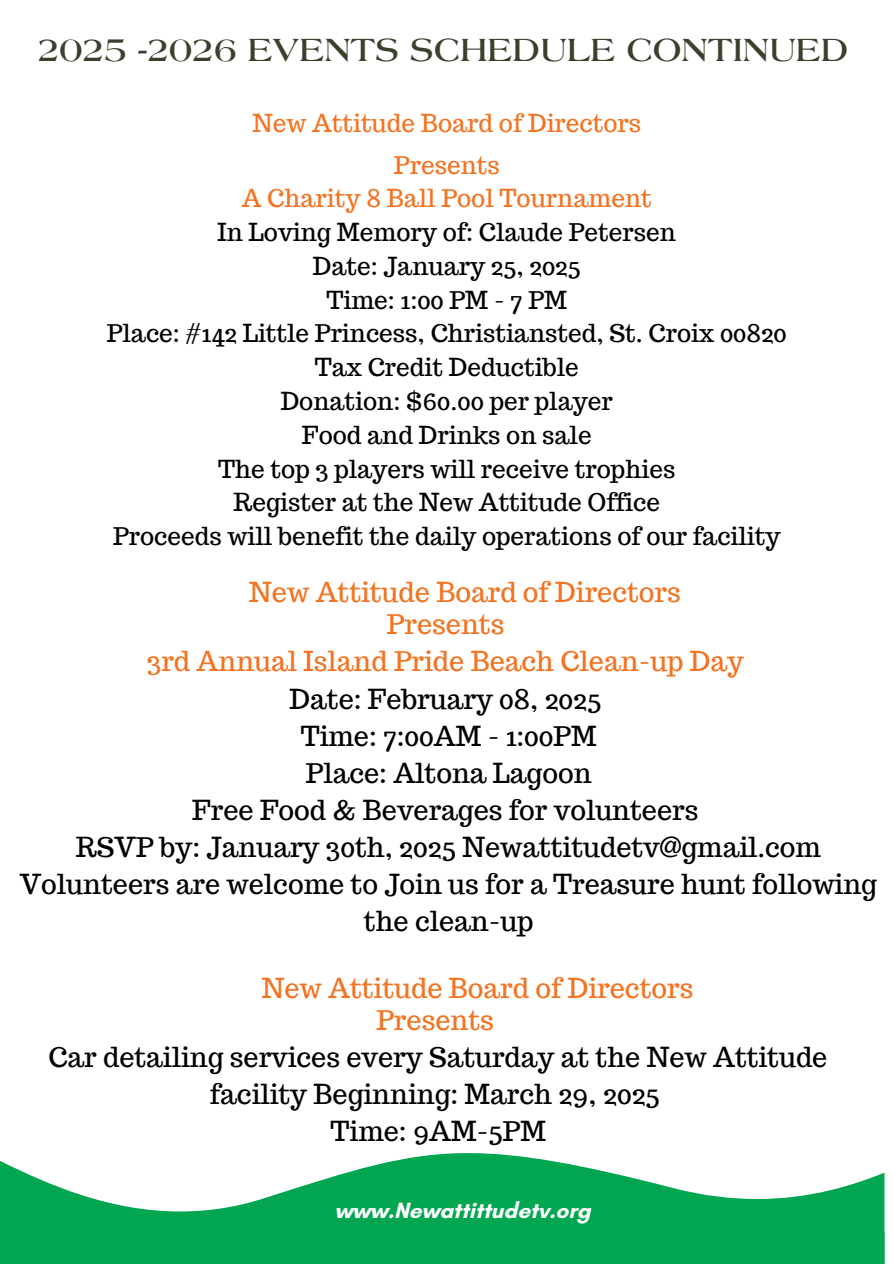
<style>
.page{position:relative;width:894px;height:1264px;background:#fff}
.page>*{position:absolute;margin:0;border:0;box-sizing:border-box;transform-origin:0 0}
.t1{font:700 34.5px "Laguna";color:#38412b}
.t2{font:27px/37.2px "Trocchi";color:#000;text-align:center}
.t3{font:27px "Trocchi";color:#f37321}
.t4{font:24.3px/33.8px "Trocchi";color:#000;text-align:center}
.t5{font:24.3px "Trocchi";color:#f37321}
.t6{font:700 22.5px "Glacial Indifference";color:#fff}
.s1{color:#f37321}
</style>
<div class="page">
<svg style="left:0;top:1153px;width:569px;height:11px"></svg>
<svg style="left:0;top:1164px;width:884px;height:99px;fill:#02a650"></svg>
<svg style="left:0;top:1184px;width:635px;height:79px;background:#19ae60"></svg>
<h1 class="t1" style="left:37px;top:36px;width:812px">2025 -2026 EVENTS SCHEDULE CONTINUED</h1>
<p class="t5" style="left:252px;top:107px;width:390px">New Attitude Board of Directors</p>
<h2 class="t4" style="left:107px;top:148px;width:681px"><span class="s1">Presents<br>A Charity 8 Ball Pool Tournament<br></span>In Loving Memory of: Claude Petersen<br>Date: January 25, 2025<br>Time: 1:00 PM - 7 PM<br>Place: #142 Little Princess, Christiansted, St. Croix 00820<br>Tax Credit Deductible<br>Donation: $60.00 per player<br>Food and Drinks on sale<br>The top 3 players will receive trophies<br>Register at the New Attitude Office<br>Proceeds will benefit the daily operations of our facility</h2>
<h2 class="t3" style="left:249px;top:575px;width:433px">New Attitude Board of Directors</h2>
<h2 class="t2" style="left:20px;top:605px;width:858px"><span class="s1">Presents<br>3rd Annual Island Pride Beach Clean-up Day<br></span>Date: February 08, 2025<br>Time: 7:00AM - 1:00PM<br>Place: Altona Lagoon<br>Free Food &amp; Beverages for volunteers<br>RSVP by: January 30th, 2025 Newattitudetv@gmail.com<br>Volunteers are welcome to Join us for a Treasure hunt following the clean-up</h2>
<h2 class="t3" style="left:262px;top:970px;width:433px">New Attitude Board of Directors</h2>
<h2 class="t2" style="left:48px;top:1001px;width:780px"><span class="s1">Presents<br></span>Car detailing services every Saturday at the New Attitude facility Beginning: March 29, 2025<br>Time: 9AM-5PM</h2>
<h2 class="t6" style="left:335px;top:1196px;width:257px">www.Newattittudetv.org</h2>
</div>
